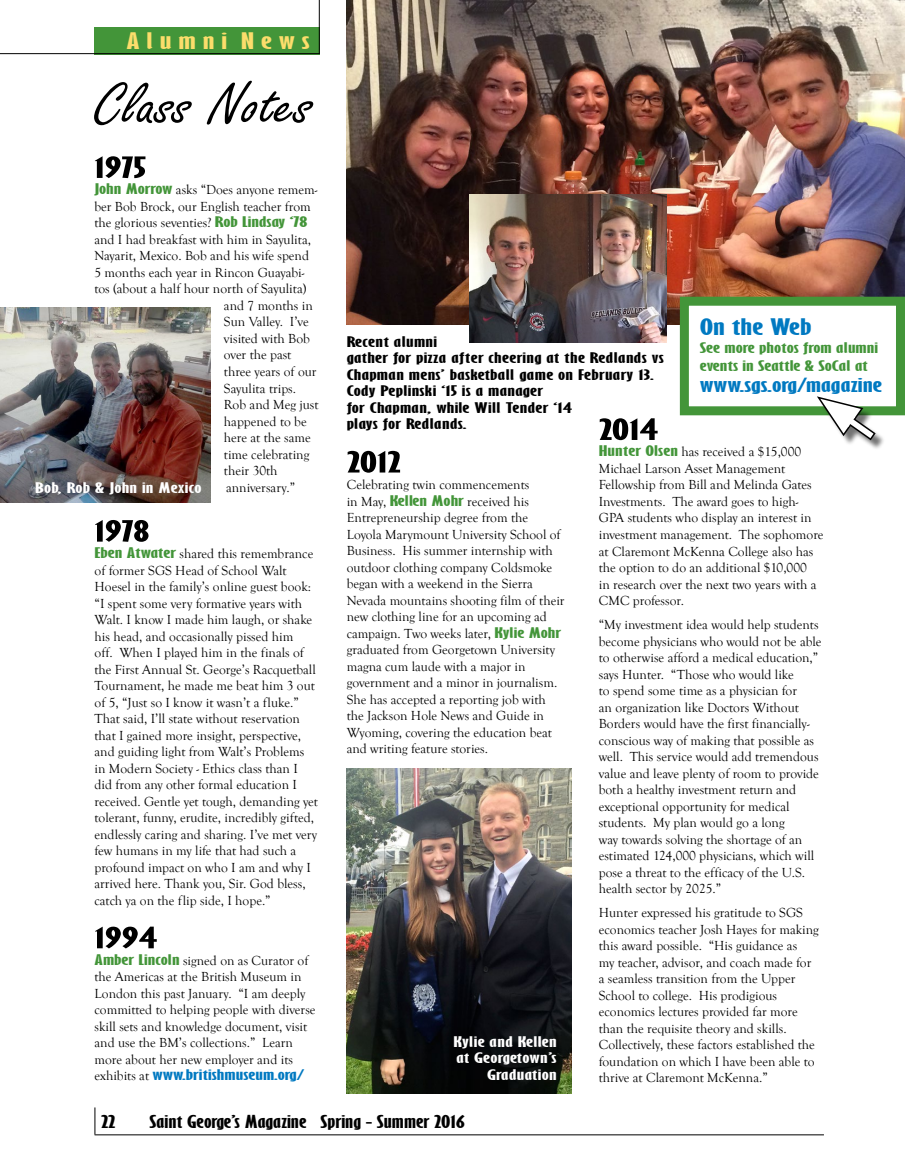
<style>
.page{position:relative;width:905px;height:1175px;background:#fff}
.page>*{position:absolute;margin:0;border:0;box-sizing:border-box;transform-origin:0 0}
.t1{font:63px "Freestyle Script";color:#000;scale:1.1 1}
.t2{font:700 extra-condensed 27px "Gill Sans";color:#000;scale:2 1}
.t3{font:700 extra-condensed 21px "Gill Sans";color:#fcdd6b;scale:2 1}
.t4{font:700 extra-condensed 21px "Gill Sans";color:#0079c1;scale:2 1}
.t5{font:700 extra-condensed 18px "Gill Sans";color:#0079c1;scale:2 1}
.t6{font:700 extra-condensed 16.5px "Gill Sans";color:#000;scale:1.75 1}
.t7{font:13.5px/16.5px "Goudy Old Style T";color:#000}
.t8{font:700 extra-condensed 13.5px/16.5px "Gill Sans";letter-spacing:.01em;color:#000;scale:2 1}
.t9{font:700 extra-condensed 13.5px/16.5px "Gill Sans";letter-spacing:.01em;color:#fff;text-align:right;scale:2 1}
.t10{font:700 extra-condensed 13.5px/18px "Gill Sans";color:#439539;scale:2 1}
.t11{font:700 extra-condensed 13.5px "Gill Sans";color:#0079c1;scale:2 1}
.s1{font-family:"Gill Sans";font-weight:700;font-stretch:extra-condensed;color:#439539}
.s2{font-family:"Goudy Old Style T";font-weight:400;font-stretch:normal;color:#000}
</style>
<div class="page">
<svg style="left:94px;top:1107px;width:1px;height:27px"></svg>
<hr style="left:94px;top:1134px;width:730px;height:1px;background:#000">
<div style="left:94px;top:27px;width:225px;height:27px;background:#439539"></div>
<hr style="left:0;top:53px;width:320px;height:1px;background:#000">
<hr style="left:319px;top:0;width:1px;height:54px;background:#000">
<img style="left:0;top:307px;width:210px;height:195px">
<img style="left:347px;top:0;width:557px;height:324px">
<div style="left:684px;top:301px;width:216px;height:110px;background:#fff"></div>
<div style="left:680px;top:297px;width:224px;height:118px;border:9px solid #439539"></div>
<div style="left:819px;top:399px;width:67px;height:52px;background:#000;opacity:.55"></div>
<img style="left:347px;top:768px;width:225px;height:325px">
<img style="left:469px;top:195px;width:197px;height:147px">
<svg style="left:811px;top:396px;width:66px;height:46px"></svg>
<h3 class="t3" style="left:126px;top:28px;width:93px">A l u m n i N e w s</h3>
<h1 class="t1" style="left:94px;top:70px;width:200px">Class Notes</h1>
<h2 class="t2" style="left:94px;top:151px;width:27px">1975</h2>
<p class="t7" style="left:94px;top:182px;width:224px"><span class="s1">John Morrow</span> asks “Does anyone remem-</p>
<p class="t7" style="left:94px;top:198px;width:218px">ber Bob Brock, our English teacher from</p>
<p class="t7" style="left:94px;top:215px;width:214px">the glorious seventies? <span class="s1">Rob Lindsay ‘78</span></p>
<p class="t7" style="left:94px;top:231px;width:218px">and I had breakfast with him in Sayulita,</p>
<p class="t7" style="left:94px;top:248px;width:216px">Nayarit, Mexico. Bob and his wife spend</p>
<p class="t7" style="left:94px;top:264px;width:211px">5 months each year in Rincon Guayabi-</p>
<p class="t7" style="left:94px;top:281px;width:214px">tos (about a half hour north of Sayulita)</p>
<p class="t7" style="left:224px;top:297px;width:90px">and 7 months in</p>
<p class="t7" style="left:224px;top:314px;width:86px">Sun Valley. I’ve</p>
<p class="t7" style="left:224px;top:330px;width:88px">visited with Bob</p>
<p class="t7" style="left:224px;top:347px;width:69px">over the past</p>
<p class="t7" style="left:224px;top:363px;width:94px">three years of our</p>
<p class="t7" style="left:224px;top:380px;width:74px">Sayulita trips.</p>
<p class="t7" style="left:224px;top:396px;width:96px">Rob and Meg just</p>
<p class="t7" style="left:224px;top:413px;width:84px">happened to be</p>
<p class="t7" style="left:224px;top:429px;width:88px">here at the same</p>
<p class="t7" style="left:224px;top:446px;width:87px">time celebrating</p>
<p class="t7" style="left:224px;top:462px;width:55px">their 30th</p>
<p class="t9" style="left:35px;top:479px;width:85px">Bob, Rob &amp; John in Mexico</p>
<p class="t7" style="left:226px;top:479px;width:71px">anniversary.”</p>
<h2 class="t2" style="left:94px;top:514px;width:29px">1978</h2>
<p class="t7" style="left:94px;top:546px;width:225px"><span class="s1">Eben Atwater</span> shared this remembrance of former SGS Head of School Walt Hoesel in the family’s online guest book: “I spent some very formative years with Walt. I know I made him laugh, or shake his head, and occasionally pissed him<br>off. When I played him in the finals of the First Annual St. George’s Racquetball Tournament, he made me beat him 3 out of 5, “Just so I know it wasn’t a fluke.” That said, I’ll state without reservation that I gained more insight, perspective, and guiding light from Walt’s Problems in Modern Society - Ethics class than I did from any other formal education I received. Gentle yet tough, demanding yet tolerant, funny, erudite, incredibly gifted, endlessly caring and sharing. I’ve met very few humans in my life that had such a profound impact on who I am and why I arrived here. Thank you, Sir. God bless, catch ya on the flip side, I hope.”</p>
<h2 class="t2" style="left:94px;top:921px;width:33px">1994</h2>
<p class="t7" style="left:94px;top:952px;width:222px"><span class="s1">Amber Lincoln</span> signed on as Curator of the Americas at the British Museum in London this past January. “I am deeply committed to helping people with diverse skill sets and knowledge document, visit and use the BM’s collections.” Learn more about her new employer and its</p>
<p class="t11" style="left:94px;top:1066px;width:106px"><span class="s2">exhibits at</span> www.britishmuseum.org/</p>
<h3 class="t4" style="left:699px;top:314px;width:57px">On the Web</h3>
<p class="t10" style="left:699px;top:339px;width:91px">See more photos from alumni events in Seattle &amp; SoCal at</p>
<h3 class="t5" style="left:699px;top:374px;width:93px">www.sgs.org/magazine</h3>
<p class="t8" style="left:346px;top:333px;width:160px">Recent alumni<br>gather for pizza after cheering at the Redlands vs<br>Chapman mens’ basketball game on February 13.<br>Cody Peplinski ‘15 is a manager<br>for Chapman, while Will Tender ‘14<br>plays for Redlands.</p>
<h2 class="t2" style="left:598px;top:413px;width:31px">2014</h2>
<p class="t7" style="left:598px;top:444px;width:226px"><span class="s1">Hunter Olsen</span> has received a $15,000<br>Michael Larson Asset Management Fellowship from Bill and Melinda Gates Investments. The award goes to high-GPA students who display an interest in investment management. The sophomore at Claremont McKenna College also has the option to do an additional $10,000<br>in research over the next two years with a CMC professor.</p>
<p class="t7" style="left:599px;top:616px;width:224px">“My investment idea would help students become physicians who would not be able to otherwise afford a medical education,” says Hunter. “Those who would like<br>to spend some time as a physician for<br>an organization like Doctors Without Borders would have the first financially&shy;conscious way of making that possible as well. This service would add tremendous value and leave plenty of room to provide both a healthy investment return and exceptional opportunity for medical students. My plan would go a long<br>way towards solving the shortage of an estimated 124,000 physicians, which will pose a threat to the efficacy of the U.S. health sector by 2025.”</p>
<p class="t7" style="left:599px;top:904px;width:221px">Hunter expressed his gratitude to SGS economics teacher Josh Hayes for making this award possible. “His guidance as<br>my teacher, advisor, and coach made for a seamless transition from the Upper School to college. His prodigious economics lectures provided far more than the requisite theory and skills.<br>Collectively, these factors established the foundation on which I have been able to thrive at Claremont McKenna.”</p>
<h2 class="t2" style="left:347px;top:445px;width:28px">2012</h2>
<p class="t7" style="left:347px;top:476px;width:219px">Celebrating twin commencements<br>in May, <span class="s1">Kellen Mohr</span> received his Entrepreneurship degree from the Loyola Marymount University School of Business. His summer internship with outdoor clothing company Coldsmoke began with a weekend in the Sierra Nevada mountains shooting film of their new clothing line for an upcoming ad campaign. Two weeks later, <span class="s1">Kylie Mohr </span>graduated from Georgetown University magna cum laude with a major in government and a minor in journalism.<br>She has accepted a reporting job with the Jackson Hole News and Guide in Wyoming, covering the education beat and writing feature stories.</p>
<p class="t9" style="left:453px;top:1033px;width:53px">Kylie and Kellen at Georgetown’s<br>Graduation</p>
<p class="t6" style="left:101px;top:1111px;width:9px">22</p>
<p class="t6" style="left:149px;top:1111px;width:182px">Saint George’s Magazine Spring - Summer 2016</p>
</div>
